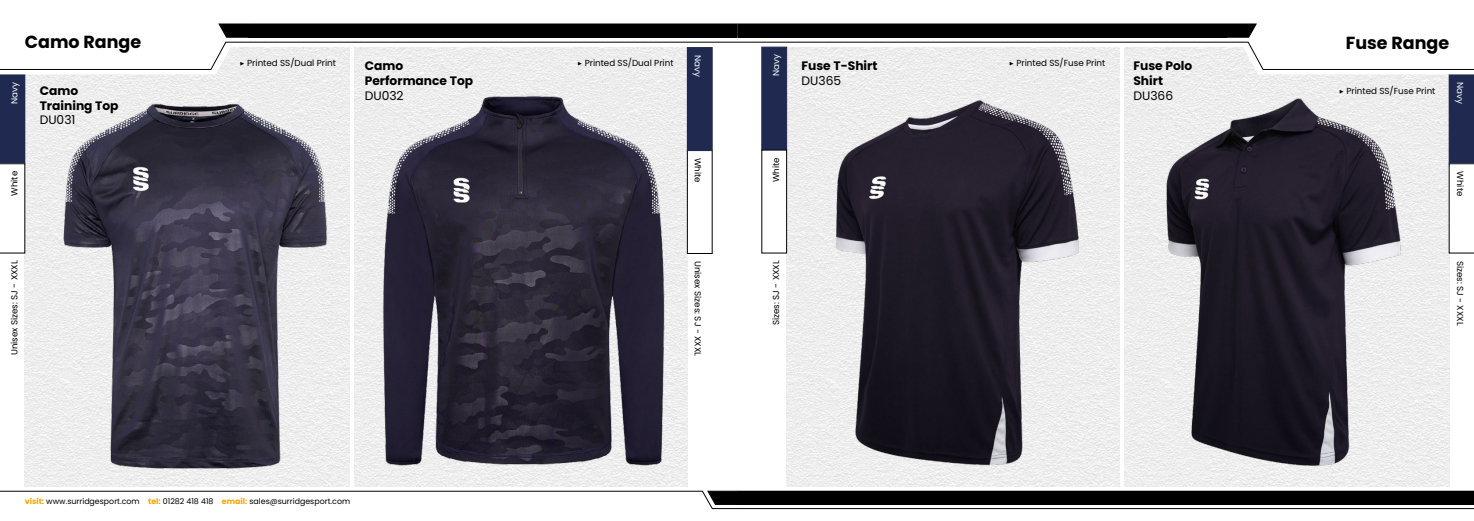
<style>
.page{position:relative;width:1474px;height:521px;background:#fff}
.page>*{position:absolute;margin:0;border:0;box-sizing:border-box;transform-origin:0 0}
.t1{font:700 17.5px "Poppins";color:#000}
.t2{font:700 12.25px/14.9px "Poppins";color:#000}
.t3{font:12.25px "Poppins";color:#000}
.t4{font:8.75px "Poppins";color:#000}
.t5{font:8.75px "Poppins";color:#fff}
.t6{font:7.88px "Poppins";color:#000}
.s1{font-family:"Montserrat"}
.s2{font-weight:700;color:#f7a600}
</style>
<div class="page">
<img style="left:25px;top:70px;width:325px;height:416px">
<img style="left:355px;top:70px;width:332px;height:416px">
<img style="left:38px;top:99px;width:310px;height:370px">
<img style="left:368px;top:92px;width:310px;height:377px">
<div style="left:687px;top:150px;width:25px;height:104px;border:1px solid #000"></div>
<div style="left:687px;top:47px;width:25px;height:104px;background:#202a51"></div>
<img style="left:1124px;top:70px;width:325px;height:416px">
<img style="left:786px;top:70px;width:333px;height:416px">
<img style="left:798px;top:96px;width:310px;height:373px">
<img style="left:1130px;top:95px;width:310px;height:374px">
<div style="left:761px;top:47px;width:26px;height:103px;background:#202a51;border:1px solid #202a51"></div>
<div style="left:761px;top:150px;width:26px;height:103px;border:1px solid #000"></div>
<svg style="left:249px;top:23px;width:487px;height:47px"></svg>
<svg style="left:736px;top:23px;width:489px;height:47px"></svg>
<svg style="left:1225px;top:23px;width:248px;height:230px"></svg>
<div style="left:248px;top:24px;width:489px;height:13px;background:#000"></div>
<div style="left:248px;top:24px;width:489px;height:14px;border:1px solid #000"></div>
<div style="left:738px;top:24px;width:488px;height:13px;background:#000"></div>
<div style="left:737px;top:24px;width:490px;height:14px;border:1px solid #000"></div>
<svg style="left:0;top:490px;width:1473px;height:20px"></svg>
<svg style="left:0;top:23px;width:249px;height:230px"></svg>
<h1 class="t1" style="left:25px;top:32px;width:118px">Camo Range</h1>
<h1 class="t1" style="left:1345px;top:32px;width:105px">Fuse Range</h1>
<p class="t4" style="left:1008px;top:58px;width:98px"><span class="s1">▶</span> Printed SS/Fuse Print</p>
<p class="t4" style="left:1338px;top:85px;width:98px"><span class="s1">▶</span> Printed SS/Fuse Print</p>
<p class="t5" style="left:771px;top:76px;width:23px;rotate:-90deg">Navy</p>
<p class="t5" style="left:703px;top:55px;width:23px;rotate:90deg">Navy</p>
<p class="t4" style="left:240px;top:58px;width:98px"><span class="s1">▶</span> Printed SS/Dual Print</p>
<h2 class="t2" style="left:365px;top:58px;width:110px">Camo<br>Performance Top</h2>
<h2 class="t3" style="left:365px;top:88px;width:40px">DU032</h2>
<p class="t4" style="left:577px;top:58px;width:98px"><span class="s1">▶</span> Printed SS/Dual Print</p>
<h2 class="t2" style="left:801px;top:58px;width:77px">Fuse T-Shirt</h2>
<h2 class="t3" style="left:801px;top:73px;width:41px">DU365</h2>
<h2 class="t2" style="left:1133px;top:58px;width:60px">Fuse Polo<br>Shirt</h2>
<h2 class="t3" style="left:1133px;top:88px;width:41px">DU366</h2>
<p class="t5" style="left:9px;top:104px;width:23px;rotate:-90deg">Navy</p>
<p class="t5" style="left:1465px;top:82px;width:23px;rotate:90deg">Navy</p>
<h2 class="t2" style="left:40px;top:83px;width:80px">Camo<br>Training Top</h2>
<h2 class="t3" style="left:40px;top:113px;width:37px">DU031</h2>
<p class="t4" style="left:9px;top:196px;width:26px;rotate:-90deg">White</p>
<p class="t4" style="left:703px;top:158px;width:26px;rotate:90deg">White</p>
<p class="t4" style="left:771px;top:182px;width:26px;rotate:-90deg">White</p>
<p class="t4" style="left:1465px;top:171px;width:26px;rotate:90deg">White</p>
<p class="t4" style="left:9px;top:355px;width:96px;rotate:-90deg">Unisex Sizes: SJ - XXXL</p>
<p class="t4" style="left:703px;top:261px;width:96px;rotate:90deg">Unisex Sizes: SJ - XXXL</p>
<p class="t4" style="left:771px;top:325px;width:66px;rotate:-90deg">Sizes: SJ - XXXL</p>
<p class="t4" style="left:1465px;top:260px;width:66px;rotate:90deg">Sizes: SJ - XXXL</p>
<p class="t6" style="left:25px;top:497px;width:327px"><span class="s2">visit:</span> www.surridgesport.com <span class="s2">tel:</span> 01282 418 418 <span class="s2">email:</span> sales@surridgesport.com</p>
</div>
